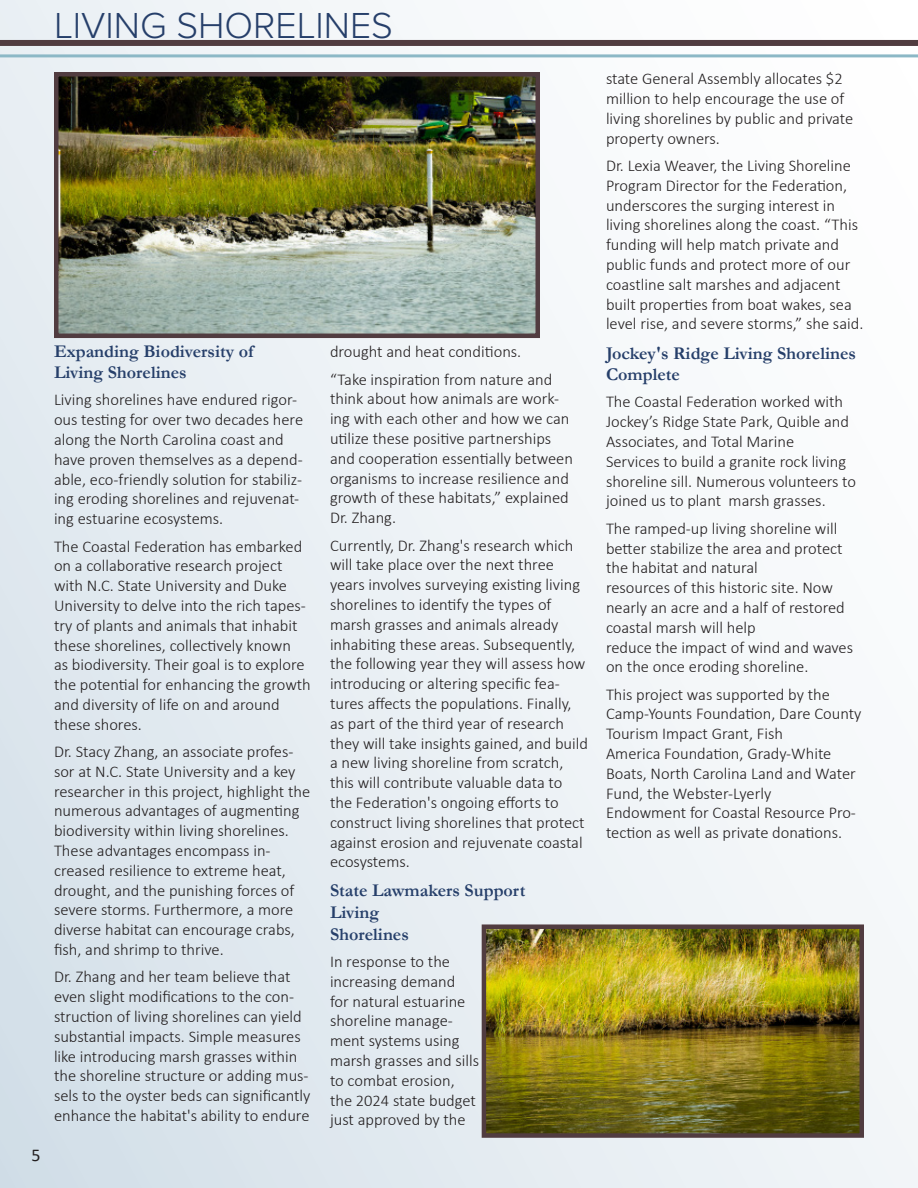
<style>
.page{position:relative;width:918px;height:1188px;background:#fff}
.page>*{position:absolute;margin:0;border:0;box-sizing:border-box;transform-origin:0 0}
.t1{font:300 37.5px "Proxima Nova";color:#263f6a}
.t2{font:700 18px/21.6px "Garamond";color:#263f6a}
.t3{font:18px "Calibri";color:#231f20}
.t4{font:300 16.5px/19.8px "Calibri";color:#231f20}
</style>
<div class="page">
<div style="left:0;top:0;width:918px;height:1188px;background:linear-gradient(to right,#dbe5ed,#fcfdfd)"></div>
<div style="left:0;top:40px;width:918px;height:6px;background:#513c40"></div>
<hr style="left:0;top:54px;width:918px;height:3px;background:#8cb8c6">
<img style="left:59px;top:77px;width:476px;height:256px">
<div style="left:54px;top:72px;width:486px;height:266px;border:4px solid #513c40"></div>
<img style="left:487px;top:929px;width:372px;height:204px">
<div style="left:482px;top:924px;width:382px;height:214px;border:4px solid #513c40"></div>
<p class="t1" style="left:54px;top:-2px;width:341px">LIVING SHORELINES</p>
<p class="t3" style="left:31px;top:1143px;width:11px">5</p>
<p class="t2" style="left:54px;top:340px;width:201px">Expanding Biodiversity of</p>
<p class="t2" style="left:54px;top:362px;width:134px">Living Shorelines</p>
<p class="t4" style="left:54px;top:390px;width:251px">Living shorelines have endured rigor&shy;ous testing for over two decades here along the North Carolina coast and have proven themselves as a depend&shy;able, eco-friendly solution for stabiliz&shy;ing eroding shorelines and rejuvenat&shy;ing estuarine ecosystems.</p>
<p class="t4" style="left:54px;top:536px;width:258px">The Coastal Federation has embarked on a collaborative research project with N.C. State University and Duke University to delve into the rich tapes&shy;try of plants and animals that inhabit these shorelines, collectively known<br>as biodiversity. Their goal is to explore the potential for enhancing the growth and diversity of life on and around these shores.</p>
<p class="t4" style="left:54px;top:742px;width:258px">Dr. Stacy Zhang, an associate profes&shy;sor at N.C. State University and a key researcher in this project, highlight the numerous advantages of augmenting biodiversity within living shorelines.<br>These advantages encompass in&shy;creased resilience to extreme heat, drought, and the punishing forces of severe storms. Furthermore, a more diverse habitat can encourage crabs, fish, and shrimp to thrive.</p>
<p class="t4" style="left:54px;top:967px;width:258px">Dr. Zhang and her team believe that even slight modifications to the con&shy;struction of living shorelines can yield substantial impacts. Simple measures like introducing marsh grasses within the shoreline structure or adding mus&shy;sels to the oyster beds can significantly enhance the habitat's ability to endure</p>
<p class="t4" style="left:330px;top:342px;width:193px">drought and heat conditions.</p>
<p class="t4" style="left:330px;top:369px;width:245px">“Take inspiration from nature and think about how animals are work&shy;ing with each other and how we can utilize these positive partnerships and cooperation essentially between organisms to increase resilience and growth of these habitats,” explained<br>Dr. Zhang.</p>
<p class="t4" style="left:330px;top:535px;width:260px">Currently, Dr. Zhang's research which will take place over the next three years involves surveying existing living shorelines to identify the types of marsh grasses and animals already inhabiting these areas. Subsequently, the following year they will assess how introducing or altering specific fea&shy;tures affects the populations. Finally, as part of the third year of research they will take insights gained, and build a new living shoreline from scratch, this will contribute valuable data to the Federation's ongoing efforts to construct living shorelines that protect against erosion and rejuvenate coastal ecosystems.</p>
<p class="t2" style="left:330px;top:880px;width:197px">State Lawmakers Support</p>
<p class="t2" style="left:330px;top:902px;width:51px">Living</p>
<p class="t2" style="left:330px;top:923px;width:80px">Shorelines</p>
<p class="t4" style="left:330px;top:951px;width:151px">In response to the increasing demand<br>for natural estuarine shoreline manage&shy;ment systems using marsh grasses and sills to combat erosion, the 2024 state budget just approved by the</p>
<p class="t4" style="left:606px;top:69px;width:249px">state General Assembly allocates $2 million to help encourage the use of living shorelines by public and private property owners.</p>
<p class="t4" style="left:606px;top:156px;width:259px">Dr. Lexia Weaver, the Living Shoreline Program Director for the Federation, underscores the surging interest in living shorelines along the coast. “This funding will help match private and public funds and protect more of our coastline salt marshes and adjacent built properties from boat wakes, sea level rise, and severe storms,” she said.</p>
<p class="t2" style="left:606px;top:342px;width:251px">Jockey's Ridge Living Shorelines<br>Complete</p>
<p class="t4" style="left:606px;top:392px;width:252px">The Coastal Federation worked with Jockey’s Ridge State Park, Quible and Associates, and Total Marine<br>Services to build a granite rock living shoreline sill. Numerous volunteers to joined us to plant marsh grasses.</p>
<p class="t4" style="left:606px;top:518px;width:249px">The ramped-up living shoreline will better stabilize the area and protect the habitat and natural<br>resources of this historic site. Now nearly an acre and a half of restored coastal marsh will help<br>reduce the impact of wind and waves on the once eroding shoreline.</p>
<p class="t4" style="left:606px;top:684px;width:257px">This project was supported by the Camp-Younts Foundation, Dare County Tourism Impact Grant, Fish<br>America Foundation, Grady-White Boats, North Carolina Land and Water Fund, the Webster-Lyerly<br>Endowment for Coastal Resource Pro&shy;tection as well as private donations.</p>
</div>
